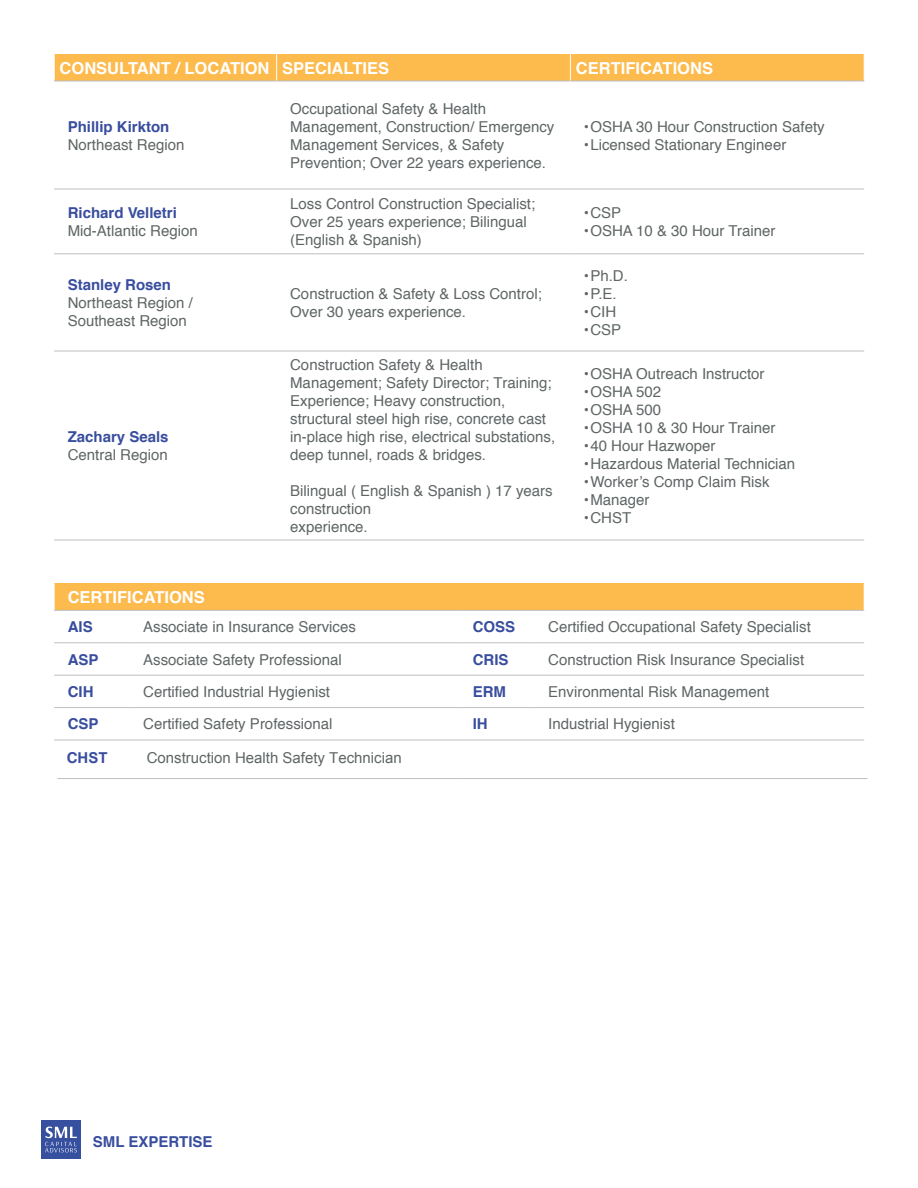
<style>
.page{position:relative;width:918px;height:1188px;background:#fff}
.page>*{position:absolute;margin:0;border:0;box-sizing:border-box;transform-origin:0 0}
.t1{font:700 16.5px "Helvetica";color:#fff}
.t2{font:15px/18px "Helvetica";color:#5f6565}
.t3{font:700 15px "Helvetica";color:#384d9e}
.t4{font:15px "Arial";color:#5f6565}
.t5{font:700 15px "Arial";color:#384d9e}
.s1{font-family:"Helvetica"}
.s2{font-style:inherit}
</style>
<div class="page">
<hr style="left:54px;top:189px;width:223px;height:1px;background:#bcbec0">
<hr style="left:277px;top:189px;width:293px;height:1px;background:#bcbec0">
<hr style="left:570px;top:189px;width:294px;height:1px;background:#bcbec0">
<hr style="left:54px;top:254px;width:223px;height:1px;background:#bcbec0">
<hr style="left:277px;top:254px;width:293px;height:1px;background:#bcbec0">
<hr style="left:570px;top:254px;width:294px;height:1px;background:#bcbec0">
<hr style="left:54px;top:351px;width:223px;height:1px;background:#bcbec0">
<hr style="left:277px;top:351px;width:293px;height:1px;background:#bcbec0">
<hr style="left:570px;top:351px;width:294px;height:1px;background:#bcbec0">
<hr style="left:54px;top:540px;width:223px;height:1px;background:#bcbec0">
<hr style="left:277px;top:540px;width:293px;height:1px;background:#bcbec0">
<hr style="left:570px;top:540px;width:294px;height:1px;background:#bcbec0">
<div style="left:54px;top:54px;width:811px;height:27px;background:#fdba4d"></div>
<hr style="left:54px;top:81px;width:223px;height:1px;background:#bcbec0">
<hr style="left:277px;top:81px;width:293px;height:1px;background:#bcbec0">
<hr style="left:570px;top:81px;width:294px;height:1px;background:#bcbec0">
<div style="left:54px;top:583px;width:810px;height:27px;background:#fdba4d"></div>
<hr style="left:54px;top:610px;width:76px;height:1px;background:#bcbec0">
<hr style="left:130px;top:610px;width:329px;height:1px;background:#bcbec0">
<hr style="left:459px;top:610px;width:76px;height:1px;background:#bcbec0">
<hr style="left:535px;top:610px;width:329px;height:1px;background:#bcbec0">
<hr style="left:54px;top:643px;width:76px;height:1px;background:#bcbec0">
<hr style="left:130px;top:643px;width:329px;height:1px;background:#bcbec0">
<hr style="left:459px;top:643px;width:76px;height:1px;background:#bcbec0">
<hr style="left:535px;top:643px;width:329px;height:1px;background:#bcbec0">
<hr style="left:54px;top:675px;width:76px;height:1px;background:#bcbec0">
<hr style="left:130px;top:675px;width:329px;height:1px;background:#bcbec0">
<hr style="left:459px;top:675px;width:76px;height:1px;background:#bcbec0">
<hr style="left:535px;top:675px;width:329px;height:1px;background:#bcbec0">
<hr style="left:54px;top:707px;width:76px;height:1px;background:#bcbec0">
<hr style="left:130px;top:707px;width:329px;height:1px;background:#bcbec0">
<hr style="left:459px;top:707px;width:76px;height:1px;background:#bcbec0">
<hr style="left:535px;top:707px;width:329px;height:1px;background:#bcbec0">
<hr style="left:54px;top:740px;width:76px;height:1px;background:#bcbec0">
<hr style="left:130px;top:740px;width:329px;height:1px;background:#bcbec0">
<hr style="left:459px;top:740px;width:76px;height:1px;background:#bcbec0">
<hr style="left:535px;top:740px;width:329px;height:1px;background:#bcbec0">
<svg style="left:54px;top:583px;width:1px;height:27px"></svg>
<hr style="left:57px;top:778px;width:76px;height:1px;background:#bcbec0">
<hr style="left:133px;top:778px;width:329px;height:1px;background:#bcbec0">
<hr style="left:462px;top:778px;width:76px;height:1px;background:#bcbec0">
<hr style="left:538px;top:778px;width:329px;height:1px;background:#bcbec0">
<img style="left:42px;top:1120px;width:38px;height:39px">
<p class="t1" style="left:60px;top:55px;width:331px">CONSULTANT / LOCATION SPECIALTIES</p>
<p class="t1" style="left:576px;top:55px;width:139px">CERTIFICATIONS</p>
<p class="t3" style="left:68px;top:114px;width:103px">Phillip Kirkton</p>
<p class="t2" style="left:68px;top:136px;width:118px">Northeast Region</p>
<p class="t3" style="left:68px;top:201px;width:111px">Richard Velletri</p>
<p class="t2" style="left:68px;top:222px;width:132px">Mid-Atlantic Region</p>
<p class="t2" style="left:290px;top:100px;width:266px">Occupational Safety &amp; Health Management, Construction/ Emergency Management Services, &amp; Safety Prevention; Over 22 years experience.</p>
<p class="t2" style="left:584px;top:118px;width:242px">•OSHA 30 Hour Construction Safety</p>
<p class="t2" style="left:584px;top:136px;width:204px">•Licensed Stationary Engineer</p>
<p class="t2" style="left:290px;top:195px;width:247px">Loss Control Construction Specialist;<br>Over 25 years experience; Bilingual (English &amp; Spanish)</p>
<p class="t2" style="left:584px;top:204px;width:39px">•CSP</p>
<p class="t2" style="left:584px;top:222px;width:193px">•OSHA 10 &amp; 30 Hour Trainer</p>
<p class="t3" style="left:68px;top:273px;width:105px">Stanley Rosen</p>
<p class="t2" style="left:68px;top:294px;width:127px">Northeast Region /<br>Southeast Region</p>
<p class="t2" style="left:290px;top:285px;width:253px">Construction &amp; Safety &amp; Loss Control;<br>Over 30 years experience.</p>
<p class="t3" style="left:68px;top:425px;width:102px">Zachary Seals</p>
<p class="t2" style="left:68px;top:446px;width:102px">Central Region</p>
<p class="t2" style="left:290px;top:356px;width:267px">Construction Safety &amp; Health Management; Safety Director; Training; Experience; Heavy construction, structural steel high rise, concrete cast in-place high rise, electrical substations, deep tunnel, roads &amp; bridges.</p>
<p class="t2" style="left:290px;top:482px;width:264px">Bilingual ( English &amp; Spanish ) 17 years construction<br>experience.</p>
<p class="t2" style="left:584px;top:267px;width:45px">•Ph.D.</p>
<p class="t2" style="left:584px;top:285px;width:34px">•P.E.</p>
<p class="t2" style="left:584px;top:303px;width:34px">•CIH</p>
<p class="t2" style="left:584px;top:321px;width:39px">•CSP</p>
<p class="t2" style="left:584px;top:365px;width:182px">•OSHA Outreach Instructor</p>
<p class="t2" style="left:584px;top:383px;width:79px">•OSHA 502</p>
<p class="t2" style="left:584px;top:401px;width:79px">•OSHA 500</p>
<p class="t2" style="left:584px;top:419px;width:193px">•OSHA 10 &amp; 30 Hour Trainer</p>
<p class="t2" style="left:584px;top:437px;width:133px">•40 Hour Hazwoper</p>
<p class="t2" style="left:584px;top:455px;width:213px">•Hazardous Material Technician</p>
<p class="t2" style="left:584px;top:473px;width:187px">•Worker’s Comp Claim Risk</p>
<p class="t2" style="left:584px;top:491px;width:67px">•Manager</p>
<p class="t2" style="left:584px;top:509px;width:49px">•CHST</p>
<p class="t1" style="left:68px;top:584px;width:139px">CERTIFICATIONS</p>
<p class="t3" style="left:68px;top:615px;width:27px">AIS</p>
<p class="t2" style="left:143px;top:618px;width:214px">Associate in Insurance Services</p>
<p class="t3" style="left:473px;top:615px;width:44px">COSS</p>
<p class="t2" style="left:548px;top:618px;width:264px">Certified Occupational Safety Specialist</p>
<p class="t3" style="left:68px;top:647px;width:32px">ASP</p>
<p class="t2" style="left:143px;top:651px;width:200px">Associate Safety Professional</p>
<p class="t3" style="left:473px;top:647px;width:37px">CRIS</p>
<p class="t2" style="left:548px;top:651px;width:257px">Construction Risk Insurance Specialist</p>
<p class="t3" style="left:68px;top:680px;width:27px">CIH</p>
<p class="t2" style="left:143px;top:683px;width:188px">Certified Industrial Hygienist</p>
<p class="t3" style="left:473px;top:680px;width:35px">ERM</p>
<p class="t2" style="left:548px;top:683px;width:222px">Environmental Risk Management</p>
<p class="t3" style="left:68px;top:712px;width:32px">CSP</p>
<p class="t2" style="left:143px;top:716px;width:191px">Certified Safety Professional</p>
<p class="t3" style="left:473px;top:712px;width:16px">IH</p>
<p class="t2" style="left:548px;top:716px;width:128px">Industrial Hygienist</p>
<p class="t5" style="left:67px;top:747px;width:42px"><span class="s1">C</span>HST</p>
<p class="t4" style="left:147px;top:747px;width:257px"><span class="s1">C</span>onstruction Health Safety Technician</p>
<p class="t3" style="left:93px;top:1129px;width:121px"><span class="s2">SML</span> EXPERTISE</p>
</div>
